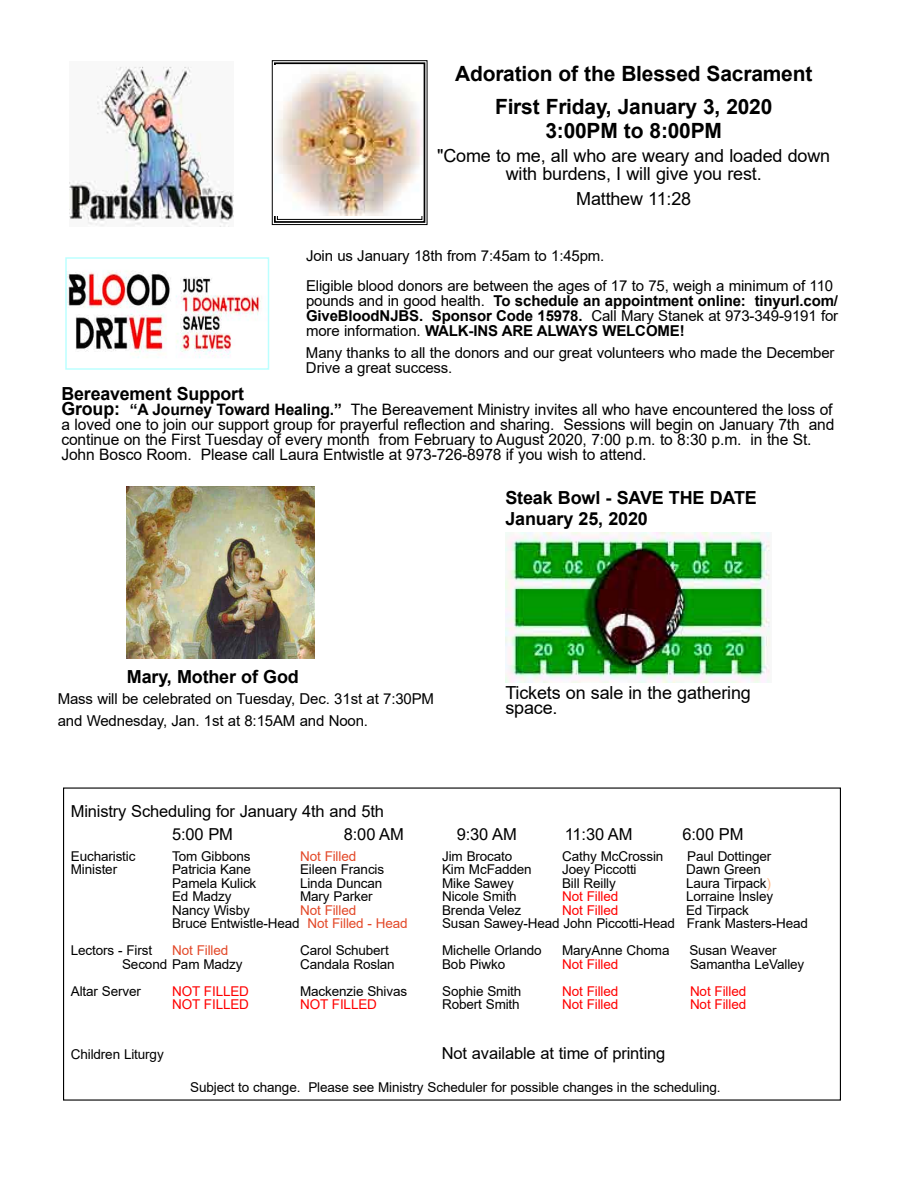
<style>
.page{position:relative;width:918px;height:1188px;background:#fff}
.page>*{position:absolute;margin:0;border:0;box-sizing:border-box;transform-origin:0 0}
.t1{font:700 21px/33px "Arial";letter-spacing:-.01em;color:#000;text-align:center}
.t2{font:18px/15px "Arial";letter-spacing:-.01em;color:#000}
.t3{font:700 18px/21.8px "Arial";letter-spacing:-.01em;color:#000}
.t4{font:16.5px/23.2px "Arial";letter-spacing:-.01em;color:#000}
.t5{font:15.75px/15px "Arial";letter-spacing:-.01em;color:#000}
.t6{font:15px/21.8px "Arial";letter-spacing:-.01em;color:#000}
.t7{font:700 15px/15px "Arial";letter-spacing:-.01em;color:#000;text-align:justify}
.t8{font:13.5px "Arial";letter-spacing:-.01em;color:#000}
.t9{font:13.5px "Arial";letter-spacing:-.01em;color:#f00}
.t10{font:13.5px "Arial";letter-spacing:-.01em;color:#e34828}
.s1{font-weight:400}
.s2{font-weight:700;font-size:18px}
.s3{font-weight:700}
.s4{color:#ffb683}
.s5{color:#e34828}
</style>
<div class="page">
<img style="left:126px;top:486px;width:189px;height:172px">
<img style="left:506px;top:533px;width:264px;height:149px">
<img style="left:69px;top:66px;width:165px;height:160px">
<img style="left:68px;top:270px;width:193px;height:88px">
<div style="left:65px;top:257px;width:204px;height:113px;border:2px solid #bcffff"></div>
<svg style="left:271px;top:60px;width:157px;height:165px"></svg>
<div style="left:274px;top:62px;width:151px;height:161px;border:2px solid #000"></div>
<img style="left:275px;top:66px;width:147px;height:150px">
<h1 class="t1" style="left:455px;top:58px;width:359px">Adoration of the Blessed Sacrament<br>First Friday, January 3, 2020</h1>
<h1 class="t1" style="left:545px;top:114px;width:178px">3:00PM to 8:00PM</h1>
<h2 class="t2" style="left:437px;top:147px;width:394px;line-height:18px;text-align:center">"Come to me, all who are weary and loaded down with burdens, I will give you rest.</h2>
<h2 class="t2" style="left:576px;top:191px;width:117px">Matthew 11:28</h2>
<p class="t6" style="left:306px;top:241px;width:529px;line-height:30px">Join us January 18th from 7:45am to 1:45pm.<br>Eligible blood donors are between the ages of 17 to 75, weigh a minimum of 110</p>
<p class="t7" style="left:306px;top:294px;width:534px"><span class="s1">pounds and in good health.</span> To schedule an appointment online: tinyurl.com/ GiveBloodNJBS. Sponsor Code 15978. <span class="s1">Call Mary Stanek at 973-349-9191 for more information.</span> WALK-INS ARE ALWAYS WELCOME!</p>
<p class="t6" style="left:306px;top:345px;width:530px;line-height:15px">Many thanks to all the donors and our great volunteers who made the December<br>Drive a great success.</p>
<h2 class="t3" style="left:62px;top:383px;width:184px">Bereavement Support</h2>
<p class="t5" style="left:62px;top:402px;width:774px"><span class="s2">Group:</span> <span class="s3">“A Journey Toward Healing.”</span> The Bereavement Ministry invites all who have encountered the loss of a loved one to join our support group for prayerful reflection and sharing. Sessions will begin on January 7th and continue on the First Tuesday of every month from February to August 2020, 7:00 p.m. to 8:30 p.m. in the St.<br>John Bosco Room. Please call Laura Entwistle at 973-726-8978 if you wish to attend.</p>
<h2 class="t3" style="left:127px;top:666px;width:173px">Mary, Mother of God</h2>
<p class="t6" style="left:58px;top:688px;width:378px">Mass will be celebrated on Tuesday, Dec. 31st at 7:30PM and Wednesday, Jan. 1st at 8:15AM and Noon.</p>
<h2 class="t3" style="left:506px;top:487px;width:253px">Steak Bowl - SAVE THE DATE<br>January 25, 2020</h2>
<h2 class="t2" style="left:506px;top:685px;width:247px">Tickets on sale in the gathering space.</h2>
<p class="t4" style="left:172px;top:800px;width:213px;text-indent:-101px">Ministry Scheduling for January 4th and 5th<br>5:00 PM</p>
<p class="t4" style="left:344px;top:823px;width:61px">8:00 AM</p>
<p class="t4" style="left:457px;top:823px;width:61px">9:30 AM</p>
<p class="t4" style="left:565px;top:823px;width:69px">11:30 AM</p>
<p class="t4" style="left:683px;top:823px;width:62px">6:00 PM</p>
<p class="t8" style="left:71px;top:847px;width:66px">Eucharistic</p>
<p class="t8" style="left:172px;top:847px;width:80px">Tom Gibbons</p>
<p class="t10" style="left:300px;top:847px;width:58px">Not Filled</p>
<p class="t8" style="left:442px;top:847px;width:72px">Jim Brocato</p>
<p class="t8" style="left:562px;top:847px;width:103px">Cathy McCrossin</p>
<p class="t8" style="left:687px;top:847px;width:86px">Paul Dottinger</p>
<p class="t8" style="left:71px;top:860px;width:48px">Minister</p>
<p class="t8" style="left:172px;top:860px;width:81px">Patricia Kane</p>
<p class="t8" style="left:300px;top:860px;width:86px">Eileen Francis</p>
<p class="t8" style="left:442px;top:860px;width:91px">Kim McFadden</p>
<p class="t8" style="left:562px;top:860px;width:76px">Joey Piccotti</p>
<p class="t8" style="left:686px;top:860px;width:76px">Dawn Green</p>
<p class="t8" style="left:172px;top:874px;width:86px">Pamela Kulick</p>
<p class="t8" style="left:300px;top:874px;width:84px">Linda Duncan</p>
<p class="t8" style="left:442px;top:874px;width:73px">Mike Sawey</p>
<p class="t8" style="left:562px;top:874px;width:55px">Bill Reilly</p>
<p class="t8" style="left:686px;top:874px;width:86px">Laura Tirpack<span class="s4">)</span></p>
<p class="t8" style="left:172px;top:887px;width:61px">Ed Madzy</p>
<p class="t8" style="left:300px;top:887px;width:74px">Mary Parker</p>
<p class="t8" style="left:442px;top:887px;width:76px">Nicole Smith</p>
<p class="t9" style="left:562px;top:887px;width:58px">Not Filled</p>
<p class="t8" style="left:686px;top:887px;width:89px">Lorraine Insley</p>
<p class="t8" style="left:172px;top:901px;width:79px">Nancy Wisby</p>
<p class="t10" style="left:300px;top:901px;width:58px">Not Filled</p>
<p class="t8" style="left:442px;top:901px;width:81px">Brenda Velez</p>
<p class="t9" style="left:562px;top:901px;width:58px">Not Filled</p>
<p class="t8" style="left:686px;top:901px;width:64px">Ed Tirpack</p>
<p class="t8" style="left:172px;top:914px;width:237px">Bruce Entwistle-Head <span class="s5">Not Filled - Head</span></p>
<p class="t8" style="left:442px;top:914px;width:367px">Susan Sawey-Head John Piccotti-Head Frank Masters-Head</p>
<p class="t8" style="left:71px;top:941px;width:83px">Lectors - First</p>
<p class="t10" style="left:172px;top:941px;width:58px">Not Filled</p>
<p class="t8" style="left:300px;top:941px;width:90px">Carol Schubert</p>
<p class="t8" style="left:442px;top:941px;width:101px">Michelle Orlando</p>
<p class="t8" style="left:562px;top:941px;width:109px">MaryAnne Choma</p>
<p class="t8" style="left:689px;top:941px;width:89px">Susan Weaver</p>
<p class="t8" style="left:122px;top:955px;width:122px">Second Pam Madzy</p>
<p class="t8" style="left:300px;top:955px;width:96px">Candala Roslan</p>
<p class="t8" style="left:442px;top:955px;width:65px">Bob Piwko</p>
<p class="t9" style="left:562px;top:955px;width:58px">Not Filled</p>
<p class="t8" style="left:690px;top:955px;width:116px">Samantha LeValley</p>
<p class="t8" style="left:71px;top:982px;width:72px">Altar Server</p>
<p class="t9" style="left:172px;top:982px;width:78px">NOT FILLED</p>
<p class="t8" style="left:300px;top:982px;width:109px">Mackenzie Shivas</p>
<p class="t8" style="left:442px;top:982px;width:81px">Sophie Smith</p>
<p class="t9" style="left:562px;top:982px;width:58px">Not Filled</p>
<p class="t9" style="left:690px;top:982px;width:58px">Not Filled</p>
<p class="t9" style="left:172px;top:995px;width:78px">NOT FILLED</p>
<p class="t9" style="left:300px;top:995px;width:78px">NOT FILLED</p>
<p class="t8" style="left:442px;top:995px;width:79px">Robert Smith</p>
<p class="t9" style="left:562px;top:995px;width:58px">Not Filled</p>
<p class="t9" style="left:690px;top:995px;width:58px">Not Filled</p>
<p class="t8" style="left:71px;top:1045px;width:94px">Children Liturgy</p>
<p class="t4" style="left:442px;top:1042px;width:225px">Not available at time of printing</p>
<p class="t8" style="left:190px;top:1078px;width:532px">Subject to change. Please see Ministry Scheduler for possible changes in the scheduling.</p>
</div>
